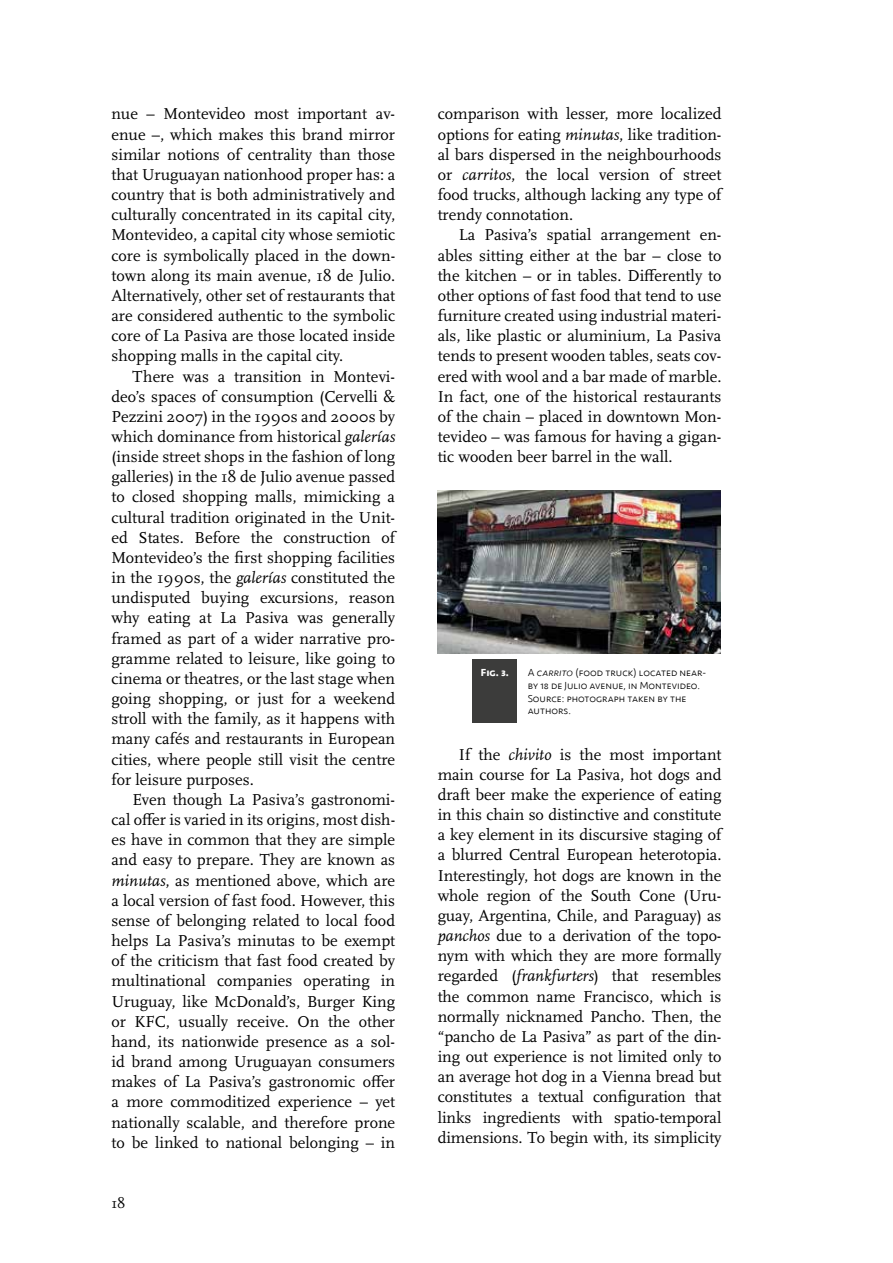
<style>
.page{position:relative;width:893px;height:1263px;background:#fff}
.page>*{position:absolute;margin:0;border:0;box-sizing:border-box;transform-origin:0 0}
.t1{font:16.5px/20.1px "Scala Pro";color:#000;text-align:justify}
.t2{font:15px "Scala";color:#000}
.t3{font:300 10.5px/12.6px "Seravek";color:#000}
.t4{font:700 10.5px "Seravek";color:#fff}
.s1{font-style:italic}
</style>
<div class="page">
<img style="left:438px;top:490px;width:283px;height:164px">
<div style="left:472px;top:659px;width:45px;height:64px;background:#3c3c3b"></div>
<p class="t1" style="left:111px;top:104px;width:285px">nue – Montevideo most important av&shy;enue –, which makes this brand mirror similar notions of centrality than those that Uruguayan nationhood proper has: a country that is both administratively and culturally concentrated in its capital city, Montevideo, a capital city whose semiotic core is symbolically placed in the down&shy;town along its main avenue, 18 de Julio.<br>Alternatively, other set of restaurants that are considered authentic to the symbolic core of La Pasiva are those located inside shopping malls in the capital city.</p>
<p class="t1" style="left:111px;top:366px;width:285px;text-indent:21px">There was a transition in Montevi&shy;deo’s spaces of consumption (Cervelli &amp; Pezzini 2007) in the 1990s and 2000s by which dominance from historical <span class="s1">galerías </span>(inside street shops in the fashion of long galleries) in the 18 de Julio avenue passed to closed shopping malls, mimicking a cultural tradition originated in the Unit&shy;ed States. Before the construction of Montevideo’s the first shopping facilities in the 1990s, the <span class="s1">galerías</span> constituted the undisputed buying excursions, reason why eating at La Pasiva was generally framed as part of a wider narrative pro&shy;gramme related to leisure, like going to cinema or theatres, or the last stage when going shopping, or just for a weekend stroll with the family, as it happens with many cafés and restaurants in European cities, where people still visit the centre for leisure purposes.</p>
<p class="t1" style="left:111px;top:790px;width:285px;text-indent:21px">Even though La Pasiva’s gastronomi&shy;cal offer is varied in its origins, most dish&shy;es have in common that they are simple and easy to prepare. They are known as <span class="s1">minutas</span>, as mentioned above, which are a local version of fast food. However, this sense of belonging related to local food helps La Pasiva’s minutas to be exempt of the criticism that fast food created by multinational companies operating in Uruguay, like McDonald’s, Burger King or KFC, usually receive. On the other hand, its nationwide presence as a sol&shy;id brand among Uruguayan consumers makes of La Pasiva’s gastronomic offer a more commoditized experience – yet nationally scalable, and therefore prone to be linked to national belonging – in</p>
<p class="t2" style="left:111px;top:1195px;width:16px">18</p>
<p class="t1" style="left:438px;top:104px;width:285px">comparison with lesser, more localized options for eating <span class="s1">minutas</span>, like tradition&shy;al bars dispersed in the neighbourhoods or <span class="s1">carritos</span>, the local version of street food trucks, although lacking any type of trendy connotation.</p>
<p class="t1" style="left:438px;top:225px;width:285px;text-indent:21px">La Pasiva’s spatial arrangement en&shy;ables sitting either at the bar – close to the kitchen – or in tables. Differently to other options of fast food that tend to use furniture created using industrial materi&shy;als, like plastic or aluminium, La Pasiva tends to present wooden tables, seats cov&shy;ered with wool and a bar made of marble.<br>In fact, one of the historical restaurants of the chain – placed in downtown Mon&shy;tevideo – was famous for having a gigan&shy;tic wooden beer barrel in the wall.</p>
<p class="t4" style="left:481px;top:664px;width:30px">Fig. 3.</p>
<p class="t3" style="left:528px;top:667px;width:180px">A <span class="s1">carrito</span> (food truck) located near&shy;by 18 de Julio avenue, in Montevideo.<br>Source: photograph taken by the authors.</p>
<p class="t1" style="left:438px;top:744px;width:285px;text-indent:21px">If the <span class="s1">chivito</span> is the most important main course for La Pasiva, hot dogs and draft beer make the experience of eating in this chain so distinctive and constitute a key element in its discursive staging of a blurred Central European heterotopia.<br>Interestingly, hot dogs are known in the whole region of the South Cone (Uru&shy;guay, Argentina, Chile, and Paraguay) as <span class="s1">panchos</span> due to a derivation of the topo&shy;nym with which they are more formally regarded (<span class="s1">frankfurters</span>) that resembles the common name Francisco, which is normally nicknamed Pancho. Then, the “pancho de La Pasiva” as part of the din&shy;ing out experience is not limited only to an average hot dog in a Vienna bread but constitutes a textual configuration that links ingredients with spatio-temporal dimensions. To begin with, its simplicity</p>
</div>
